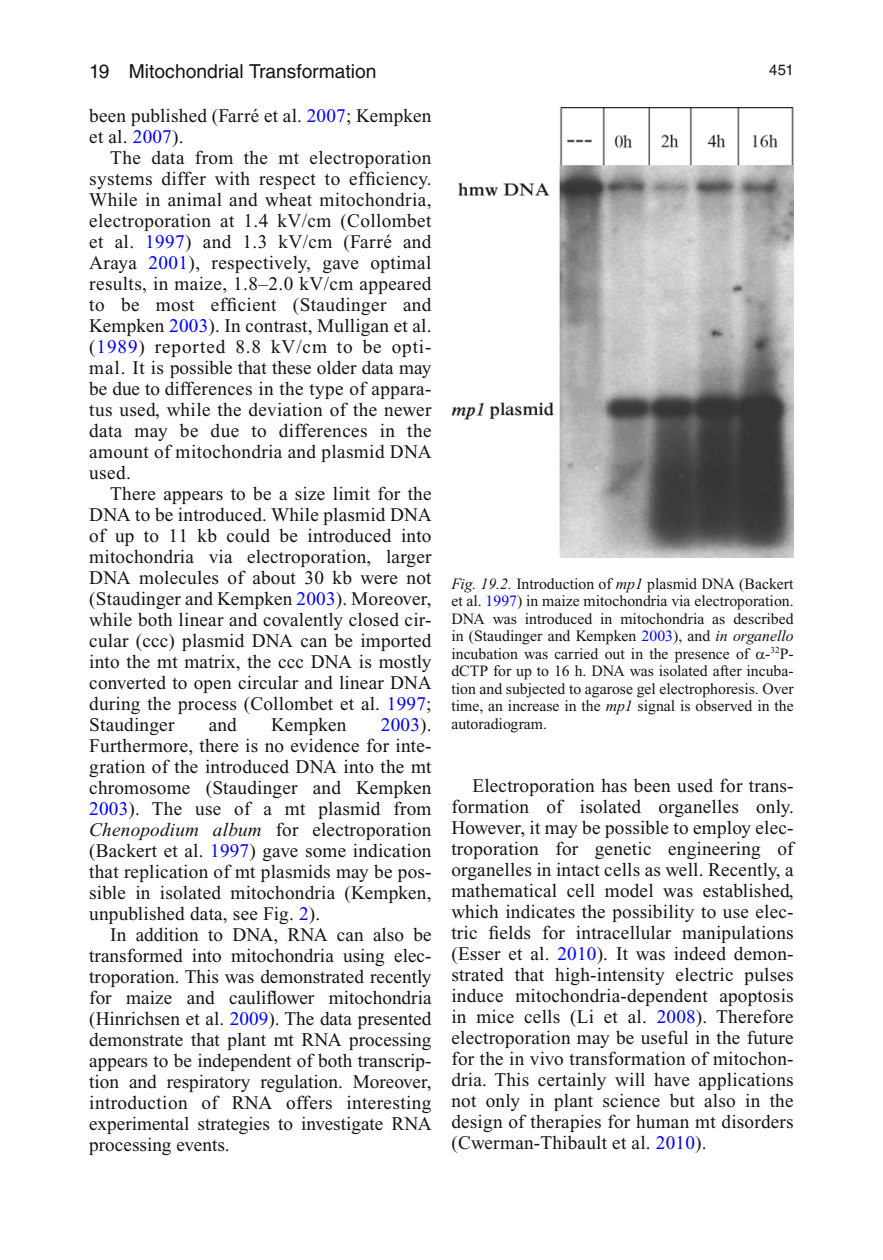
<style>
.page{position:relative;width:883px;height:1260px;background:#fff}
.page>*{position:absolute;margin:0;border:0;box-sizing:border-box;transform-origin:0 0}
.t1{font:19.25px/21px "Times";letter-spacing:.01em;color:#131413;text-align:justify}
.t2{font:19.25px "Helvetica LT Std";color:#131413}
.t3{font:15.75px/17.5px "Times";color:#131413;text-align:justify}
.t4{font:14.88px "Helvetica LT Std";color:#131413}
.s1{color:#00f}
.s2{font-style:italic}
</style>
<div class="page">
<img style="left:451px;top:107px;width:343px;height:450px">
<p class="t2" style="left:89px;top:63px;width:289px">19 Mitochondrial Transformation</p>
<p class="t4" style="left:769px;top:63px;width:26px">451</p>
<p class="t1" style="left:89px;top:106px;width:344px">been published (Farré et al. <span class="s1">2007</span> ; Kempken et al. <span class="s1">2007</span> ) .</p>
<p class="t1" style="left:89px;top:148px;width:344px;text-indent:21px">The data from the mt electroporation systems differ with respect to efficiency.<br>While in animal and wheat mitochondria, electroporation at 1.4 kV/cm (Collombet et al. <span class="s1">1997</span> ) and 1.3 kV/cm (Farré and Araya <span class="s1">2001</span> ) , respectively, gave optimal results, in maize, 1.8–2.0 kV/cm appeared to be most efficient (Staudinger and Kempken <span class="s1">2003</span> ) . In contrast, Mulligan et al. ( <span class="s1">1989</span> ) reported 8.8 kV/cm to be opti&shy;mal. It is possible that these older data may be due to differences in the type of appara&shy;tus used, while the deviation of the newer data may be due to differences in the amount of mitochondria and plasmid DNA used.</p>
<p class="t1" style="left:89px;top:484px;width:344px;text-indent:21px">There appears to be a size limit for the DNA to be introduced. While plasmid DNA of up to 11 kb could be introduced into mitochondria via electroporation, larger DNA molecules of about 30 kb were not (Staudinger and Kempken <span class="s1">2003</span> ) . Moreover, while both linear and covalently closed cir&shy;cular (ccc) plasmid DNA can be imported into the mt matrix, the ccc DNA is mostly converted to open circular and linear DNA during the process (Collombet et al. <span class="s1">1997</span> ; Staudinger</p>
<p class="t3" style="left:451px;top:576px;width:344px"><span class="s2">Fig. 19.2.</span> Introduction of <span class="s2">mp1</span> plasmid DNA (Backert et al. <span class="s1">1997</span> ) in maize mitochondria via electroporation.<br>DNA was introduced in mitochondria as described in (Staudinger and Kempken <span class="s1">2003</span> ) , and <span class="s2">in organello </span>incubation was carried out in the presence of - <sup>32</sup> P&shy;dCTP for up to 16 h. DNA was isolated after incuba&shy;tion and subjected to agarose gel electrophoresis. Over time, an increase in the <span class="s2">mp1</span> signal is observed in the autoradiogram.</p>
<p class="t1" style="left:209px;top:715px;width:30px">and</p>
<p class="t1" style="left:271px;top:715px;width:77px">Kempken</p>
<p class="t1" style="left:89px;top:715px;width:344px;text-indent:292px"><span class="s1">2003</span> ) .<br>Furthermore, there is no evidence for inte&shy;gration of the introduced DNA into the mt chromosome (Staudinger and Kempken <span class="s1">2003</span> ) . The use of a mt plasmid from <span class="s2">Chenopodium album</span> for electroporation (Backert et al. <span class="s1">1997</span> ) gave some indication that replication of mt plasmids may be pos&shy;sible in isolated mitochondria (Kempken, unpublished data, see Fig. <span class="s1">2</span> ).</p>
<p class="t1" style="left:89px;top:925px;width:344px;text-indent:21px">In addition to DNA, RNA can also be transformed into mitochondria using elec&shy;troporation. This was demonstrated recently for maize and cauliflower mitochondria (Hinrichsen et al. <span class="s1">2009</span> ) . The data presented demonstrate that plant mt RNA processing appears to be independent of both transcrip&shy;tion and respiratory regulation. Moreover, introduction of RNA offers interesting experimental strategies to investigate RNA processing events.</p>
<p class="t1" style="left:451px;top:777px;width:344px;text-indent:21px">Electroporation has been used for trans&shy;formation of isolated organelles only.<br>However, it may be possible to employ elec&shy;troporation for genetic engineering of organelles in intact cells as well. Recently, a mathematical cell model was established, which indicates the possibility to use elec&shy;tric fields for intracellular manipulations (Esser et al. <span class="s1">2010</span> ) . It was indeed demon&shy;strated that high-intensity electric pulses induce mitochondria-dependent apoptosis in mice cells (Li et al. <span class="s1">2008</span> ) . Therefore electroporation may be useful in the future for the in vivo transformation of mitochon&shy;dria. This certainly will have applications not only in plant science but also in the design of therapies for human mt disorders (Cwerman-Thibault et al. <span class="s1">2010</span> ) .</p>
</div>
